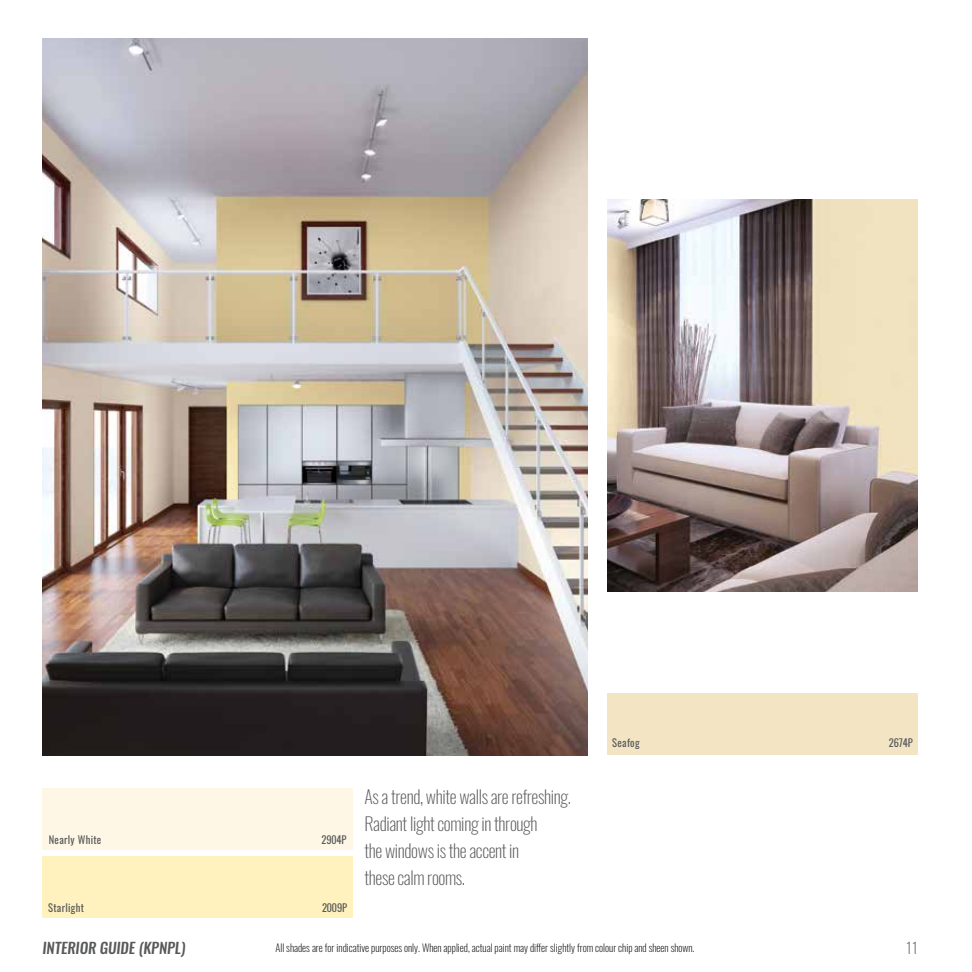
<style>
.page{position:relative;width:972px;height:972px;background:#fff}
.page>*{position:absolute;margin:0;border:0;box-sizing:border-box;transform-origin:0 0}
.t1{font:200 18px/27px "Oswald";letter-spacing:-.02em;color:#58595b}
.t2{font:italic 500 15px "Oswald";color:#58595b}
.t3{font:200 15px "Oswald";color:#58595b}
.t4{font:200 10.5px "Oswald";color:#000}
.t5{font:10.5px "Oswald";letter-spacing:.03em;color:#58595b}
</style>
<div class="page">
<img style="left:43px;top:39px;width:544px;height:716px">
<div style="left:43px;top:856px;width:310px;height:62px;background:#fff2be"></div>
<div style="left:608px;top:693px;width:310px;height:62px;background:#f3e5c3"></div>
<div style="left:43px;top:789px;width:310px;height:61px;background:#fff7e5"></div>
<img style="left:607px;top:200px;width:311px;height:392px">
<p class="t5" style="left:49px;top:832px;width:54px">Nearly White</p>
<p class="t5" style="left:322px;top:832px;width:27px">2904P</p>
<p class="t5" style="left:48px;top:900px;width:37px">Starlight</p>
<p class="t5" style="left:322px;top:900px;width:27px">2009P</p>
<h1 class="t1" style="left:364px;top:783px;width:208px">As a trend, white walls are refreshing.<br>Radiant light coming in through<br>the windows is the accent in<br>these calm rooms.</h1>
<p class="t5" style="left:612px;top:735px;width:29px">Seafog</p>
<p class="t5" style="left:889px;top:735px;width:25px">2674P</p>
<h2 class="t2" style="left:43px;top:937px;width:144px">INTERIOR GUIDE (KPNPL)</h2>
<p class="t4" style="left:276px;top:941px;width:420px">All shades are for indicative purposes only. When applied, actual paint may differ slightly from colour chip and sheen shown.</p>
<h2 class="t3" style="left:906px;top:938px;width:14px">11</h2>
</div>
